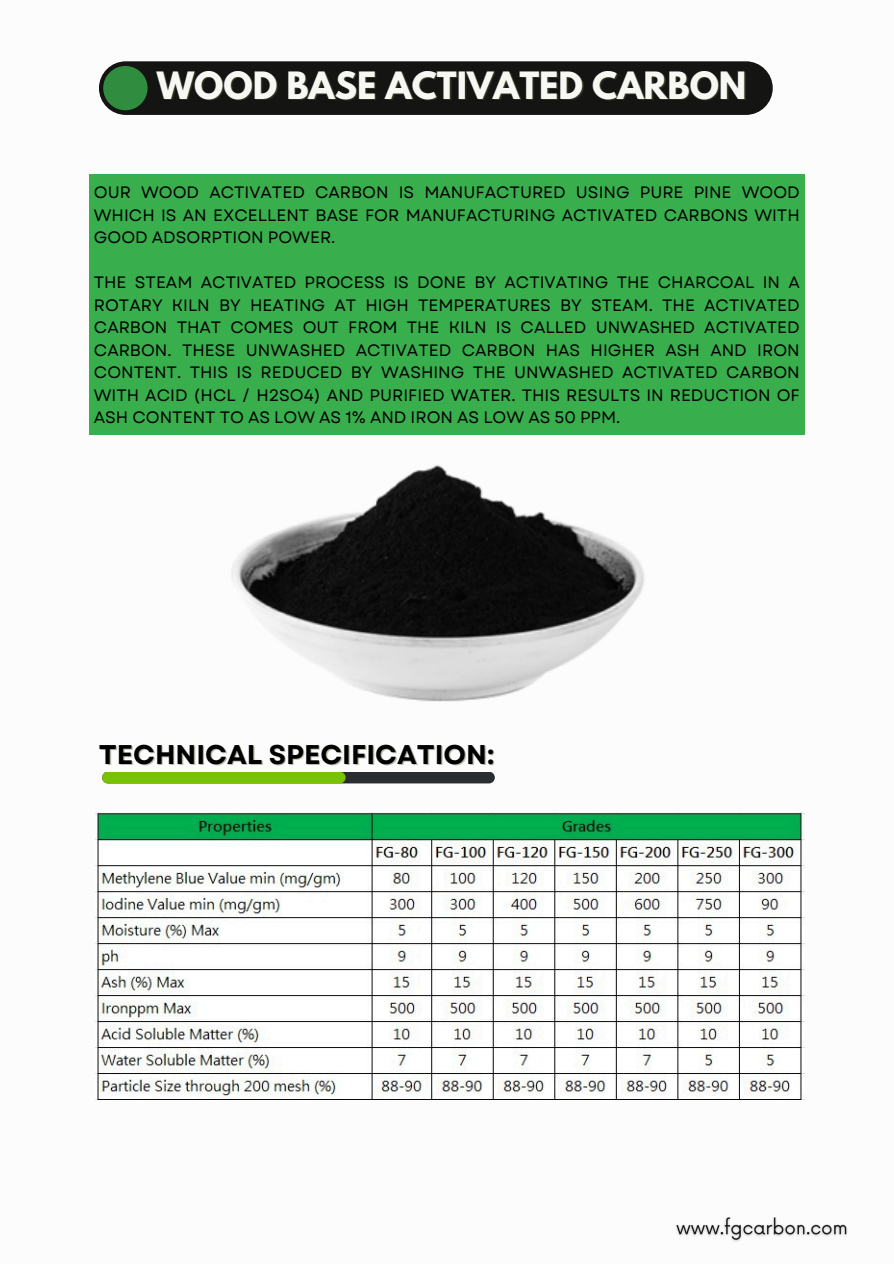
<style>
.page{position:relative;width:894px;height:1264px;background:#fff}
.page>*{position:absolute;margin:0;border:0;box-sizing:border-box;transform-origin:0 0}
.t1{font:700 33.3px "League Spartan";color:#f7f8f4}
.t2{font:700 27px "Garet";color:#000}
.t3{font:16.5px/22.5px "Garet";color:#000;text-align:justify}
</style>
<div class="page">
<div style="left:0;top:0;width:893px;height:1263px;background:#fafafa"></div>
<img style="left:232px;top:465px;width:412px;height:237px">
<div style="left:89px;top:175px;width:715px;height:260px;background:#38ae4d"></div>
<div style="left:99px;top:61px;width:673px;height:54px;background:#141412;border-radius:27px"></div>
<div style="left:103px;top:66px;width:44px;height:44px;background:#308d40;border-radius:50%"></div>
<img style="left:95px;top:812px;width:709px;height:287px">
<img style="left:676px;top:1217px;width:171px;height:25px">
<div style="left:102px;top:771px;width:392px;height:12px;background:#292d2f;border-radius:6px"></div>
<div style="left:102px;top:771px;width:243px;height:12px;background:#79c203;border-radius:6px"></div>
<p class="t1" style="left:157px;top:69px;width:591px">WOOD BASE ACTIVATED CARBON</p>
<h3 class="t3" style="left:94px;top:181px;width:707px">OUR WOOD ACTIVATED CARBON IS MANUFACTURED USING PURE PINE WOOD WHICH IS AN EXCELLENT BASE FOR MANUFACTURING ACTIVATED CARBONS WITH GOOD ADSORPTION POWER.</h3>
<h3 class="t3" style="left:94px;top:271px;width:707px">THE STEAM ACTIVATED PROCESS IS DONE BY ACTIVATING THE CHARCOAL IN A ROTARY KILN BY HEATING AT HIGH TEMPERATURES BY STEAM. THE ACTIVATED CARBON THAT COMES OUT FROM THE KILN IS CALLED UNWASHED ACTIVATED CARBON. THESE UNWASHED ACTIVATED CARBON HAS HIGHER ASH AND IRON CONTENT. THIS IS REDUCED BY WASHING THE UNWASHED ACTIVATED CARBON WITH ACID (HCL / H2SO4) AND PURIFIED WATER. THIS RESULTS IN REDUCTION OF ASH CONTENT TO AS LOW AS 1% AND IRON AS LOW AS 50 PPM.</h3>
<p class="t2" style="left:99px;top:735px;width:396px">TECHNICAL SPECIFICATION:</p>
</div>
